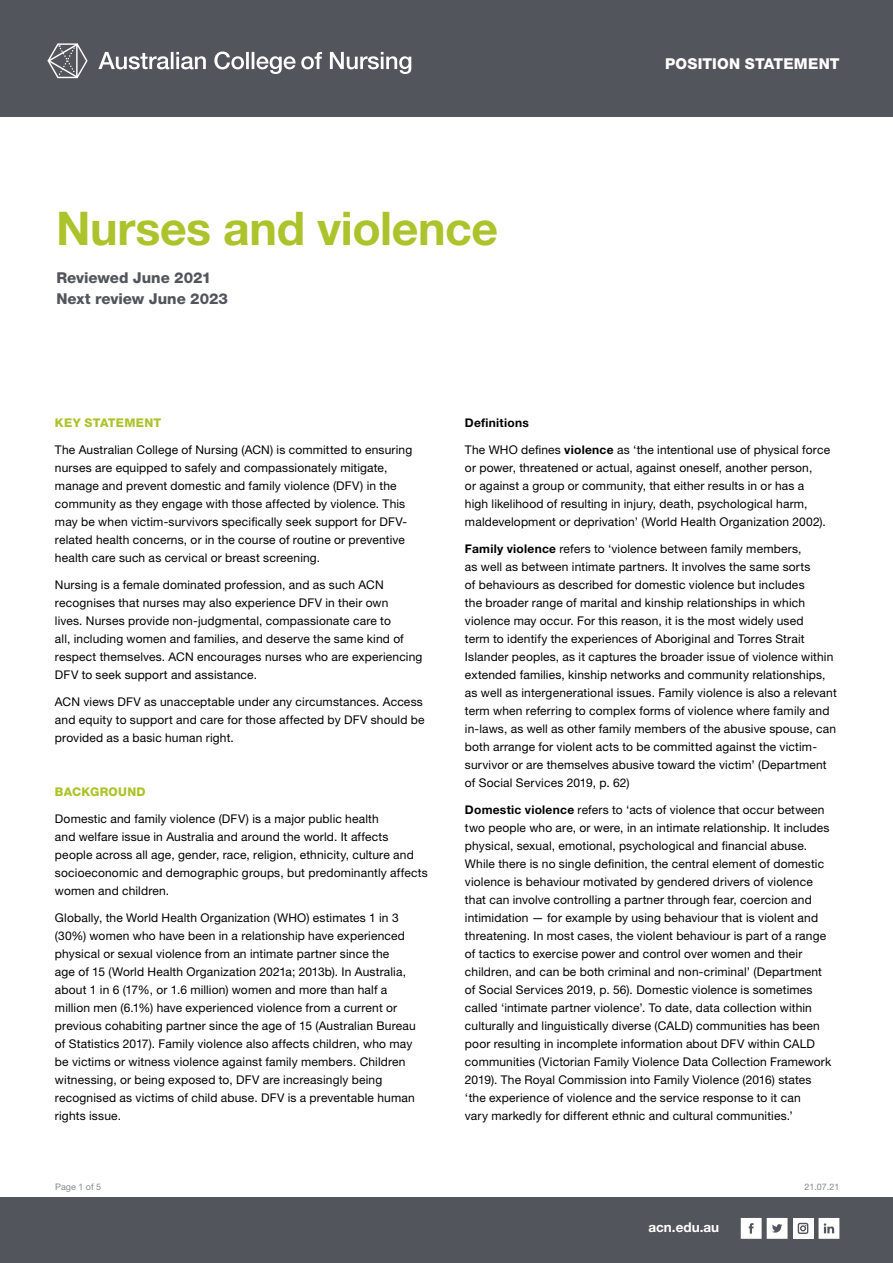
<style>
.page{position:relative;width:893px;height:1263px;background:#fff}
.page>*{position:absolute;margin:0;border:0;box-sizing:border-box;transform-origin:0 0}
.t1{font:700 46.5px "Helvetica Neue LT Std";letter-spacing:-.01em;color:#adc32b}
.t2{font:800 15px/21px "Helvetica Neue LT Std";color:#52555b}
.t3{font:800 15px "Helvetica Neue LT Std";letter-spacing:.01em;color:#fff}
.t4{font:700 13.5px "Helvetica Neue LT Std";color:#fff}
.t5{font:12px/18px "Helvetica Neue LT Std";letter-spacing:.015em;color:#000}
.t6{font:800 12px "Helvetica Neue LT Std";letter-spacing:.02em;color:#adc32b}
.t7{font:700 12px "Helvetica Neue LT Std";letter-spacing:.02em;color:#000}
.t8{font:9px "Helvetica Neue LT Std";color:#52555b}
.s1{font-weight:700}
</style>
<div class="page">
<div style="left:0;top:1197px;width:893px;height:66px;background:#52555b"></div>
<svg style="left:818px;top:1218px;width:21px;height:21px"></svg>
<svg style="left:741px;top:1218px;width:46px;height:21px"></svg>
<div style="left:793px;top:1218px;width:20px;height:21px;background:#fff"></div>
<div style="left:798px;top:1223px;width:10px;height:11px;border:1px solid #52555b;border-radius:2px"></div>
<svg style="left:800px;top:1225px;width:6px;height:6px"></svg>
<div style="left:0;top:0;width:893px;height:117px;background:#52555b"></div>
<svg style="left:47px;top:43px;width:41px;height:35px"></svg>
<svg style="left:98px;top:52px;width:313px;height:22px"></svg>
<h1 class="t1" style="left:56px;top:200px;width:444px">Nurses and violence</h1>
<p class="t2" style="left:56px;top:267px;width:173px">Reviewed June 2021<br>Next review June 2023</p>
<p class="t3" style="left:665px;top:55px;width:176px">POSITION STATEMENT</p>
<p class="t6" style="left:55px;top:416px;width:108px">KEY STATEMENT</p>
<p class="t5" style="left:55px;top:441px;width:359px">The Australian College of Nursing (ACN) is committed to ensuring nurses are equipped to safely and compassionately mitigate, manage and prevent domestic and family violence (DFV) in the community as they engage with those affected by violence. This may be when victim-survivors specifically seek support for DFV&shy;related health concerns, or in the course of routine or preventive health care such as cervical or breast screening.</p>
<p class="t5" style="left:55px;top:576px;width:369px">Nursing is a female dominated profession, and as such ACN recognises that nurses may also experience DFV in their own<br>lives. Nurses provide non-judgmental, compassionate care to<br>all, including women and families, and deserve the same kind of respect themselves. ACN encourages nurses who are experiencing DFV to seek support and assistance.</p>
<p class="t5" style="left:55px;top:693px;width:371px">ACN views DFV as unacceptable under any circumstances. Access and equity to support and care for those affected by DFV should be provided as a basic human right.</p>
<p class="t6" style="left:55px;top:785px;width:92px">BACKGROUND</p>
<p class="t5" style="left:55px;top:810px;width:374px">Domestic and family violence (DFV) is a major public health<br>and welfare issue in Australia and around the world. It affects people across all age, gender, race, religion, ethnicity, culture and socioeconomic and demographic groups, but predominantly affects women and children.</p>
<p class="t5" style="left:55px;top:909px;width:362px">Globally, the World Health Organization (WHO) estimates 1 in 3 (30%) women who have been in a relationship have experienced physical or sexual violence from an intimate partner since the<br>age of 15 (World Health Organization 2021a; 2013b). In Australia, about 1 in 6 (17%, or 1.6 million) women and more than half a million men (6.1%) have experienced violence from a current or previous cohabiting partner since the age of 15 (Australian Bureau of Statistics 2017). Family violence also affects children, who may be victims or witness violence against family members. Children witnessing, or being exposed to, DFV are increasingly being recognised as victims of child abuse. DFV is a preventable human rights issue.</p>
<p class="t7" style="left:465px;top:415px;width:66px">Definitions</p>
<p class="t5" style="left:465px;top:441px;width:367px">The WHO defines <span class="s1">violence</span> as ‘the intentional use of physical force or power, threatened or actual, against oneself, another person,<br>or against a group or community, that either results in or has a high likelihood of resulting in injury, death, psychological harm, maldevelopment or deprivation’ (World Health Organization 2002).</p>
<p class="t5" style="left:465px;top:540px;width:373px"><span class="s1">Family violence</span> refers to ‘violence between family members,<br>as well as between intimate partners. It involves the same sorts<br>of behaviours as described for domestic violence but includes<br>the broader range of marital and kinship relationships in which violence may occur. For this reason, it is the most widely used<br>term to identify the experiences of Aboriginal and Torres Strait Islander peoples, as it captures the broader issue of violence within extended families, kinship networks and community relationships, as well as intergenerational issues. Family violence is also a relevant term when referring to complex forms of violence where family and in-laws, as well as other family members of the abusive spouse, can both arrange for violent acts to be committed against the victim&shy;survivor or are themselves abusive toward the victim’ (Department of Social Services 2019, p. 62)</p>
<p class="t5" style="left:465px;top:801px;width:368px"><span class="s1">Domestic violence</span> refers to ‘acts of violence that occur between two people who are, or were, in an intimate relationship. It includes physical, sexual, emotional, psychological and financial abuse.<br>While there is no single definition, the central element of domestic violence is behaviour motivated by gendered drivers of violence that can involve controlling a partner through fear, coercion and intimidation — for example by using behaviour that is violent and threatening. In most cases, the violent behaviour is part of a range of tactics to exercise power and control over women and their children, and can be both criminal and non-criminal’ (Department of Social Services 2019, p. 56). Domestic violence is sometimes called ‘intimate partner violence’. To date, data collection within culturally and linguistically diverse (CALD) communities has been poor resulting in incomplete information about DFV within CALD communities (Victorian Family Violence Data Collection Framework 2019). The Royal Commission into Family Violence (2016) states ‘the experience of violence and the service response to it can<br>vary markedly for different ethnic and cultural communities.’</p>
<p class="t8" style="left:55px;top:1181px;width:48px">Page 1 of 5</p>
<p class="t8" style="left:804px;top:1181px;width:37px">21.07.21</p>
<p class="t4" style="left:648px;top:1219px;width:72px">acn.edu.au</p>
</div>
